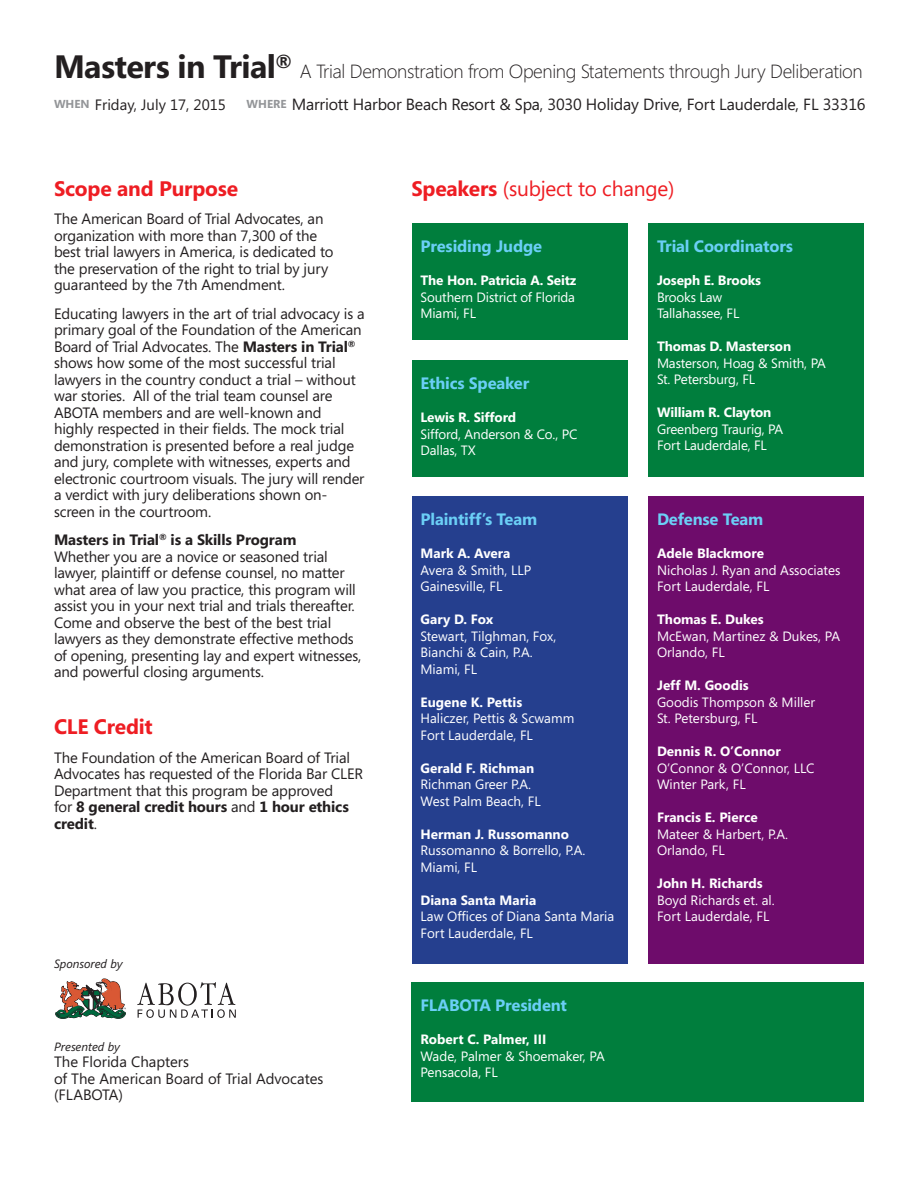
<style>
.page{position:relative;width:918px;height:1188px;background:#fff}
.page>*{position:absolute;margin:0;border:0;box-sizing:border-box;transform-origin:0 0}
.t1{font:700 32.4px "Segoe";letter-spacing:-.02em;color:#231f20}
.t2{font:21px "Segoe";letter-spacing:-.01em;color:#ee1d23}
.t3{font:700 21px "Segoe";letter-spacing:-.01em;color:#ee1d23}
.t4{font:300 19.05px "Segoe";letter-spacing:-.02em;color:#231f20}
.t5{font:700 16.5px "Segoe";letter-spacing:-.01em;color:#6bcff6}
.t6{font:16.2px "Segoe";letter-spacing:-.01em;color:#231f20}
.t7{font:15px/16.5px "Segoe";letter-spacing:-.01em;color:#231f20}
.t8{font:13.5px/16.5px "Segoe";color:#fff}
.t9{font:700 13.5px "Segoe";letter-spacing:-.01em;color:#fff}
.t10{font:italic 12px "Segoe";color:#231f20}
.s1{font-weight:700;font-size:11.55px;color:#939598}
.s2{font-weight:700}
</style>
<div class="page">
<div style="left:412px;top:224px;width:216px;height:116px;background:#007e3d"></div>
<div style="left:648px;top:224px;width:216px;height:253px;background:#007e3d"></div>
<div style="left:412px;top:496px;width:216px;height:468px;background:#253f8e"></div>
<div style="left:648px;top:496px;width:216px;height:468px;background:#6e0c6b"></div>
<div style="left:412px;top:360px;width:216px;height:117px;background:#007e3d"></div>
<svg style="left:137px;top:982px;width:99px;height:36px"></svg>
<svg style="left:56px;top:979px;width:70px;height:40px"></svg>
<div style="left:412px;top:982px;width:452px;height:120px;background:#007e3d"></div>
<p class="t1" style="left:54px;top:44px;width:239px">Masters in Trial<sup>®</sup></p>
<p class="t4" style="left:300px;top:61px;width:565px">A Trial Demonstration from Opening Statements through Jury Deliberation</p>
<p class="t7" style="left:54px;top:96px;width:174px"><span class="s1">WHEN</span> Friday, July 17, 2015</p>
<p class="t6" style="left:247px;top:93px;width:621px"><span class="s1">WHERE</span> Marriott Harbor Beach Resort &amp; Spa, 3030 Holiday Drive, Fort Lauderdale, FL 33316</p>
<p class="t3" style="left:54px;top:173px;width:186px">Scope and Purpose</p>
<p class="t7" style="left:54px;top:210px;width:281px">The American Board of Trial Advocates, an organization with more than 7,300 of the best trial lawyers in America, is dedicated to the preservation of the right to trial by jury guaranteed by the 7th Amendment.</p>
<p class="t7" style="left:54px;top:305px;width:312px">Educating lawyers in the art of trial advocacy is a primary goal of the Foundation of the American Board of Trial Advocates. The <span class="s2">Masters in Trial</span><sup>® </sup>shows how some of the most successful trial lawyers in the country conduct a trial – without war stories. All of the trial team counsel are ABOTA members and are well-known and highly respected in their fields. The mock trial demonstration is presented before a real judge and jury, complete with witnesses, experts and electronic courtroom visuals. The jury will render a verdict with jury deliberations shown on&shy;screen in the courtroom.</p>
<p class="t7" style="left:54px;top:531px;width:309px"><span class="s2">Masters in Trial</span><sup>®</sup> <span class="s2">is a Skills Program<br></span>Whether you are a novice or seasoned trial lawyer, plaintiff or defense counsel, no matter what area of law you practice, this program will assist you in your next trial and trials thereafter.<br>Come and observe the best of the best trial lawyers as they demonstrate effective methods of opening, presenting lay and expert witnesses, and powerful closing arguments.</p>
<p class="t3" style="left:54px;top:712px;width:100px">CLE Credit</p>
<p class="t7" style="left:54px;top:749px;width:311px">The Foundation of the American Board of Trial Advocates has requested of the Florida Bar CLER Department that this program be approved<br>for <span class="s2">8 general credit hours</span> and <span class="s2">1 hour ethics credit</span>.</p>
<p class="t10" style="left:54px;top:957px;width:70px">Sponsored by</p>
<p class="t10" style="left:54px;top:1040px;width:67px">Presented by</p>
<p class="t7" style="left:54px;top:1053px;width:137px">The Florida Chapters</p>
<p class="t7" style="left:54px;top:1070px;width:271px">of The American Board of Trial Advocates</p>
<p class="t7" style="left:54px;top:1086px;width:71px">(FLABOTA)</p>
<p class="t2" style="left:412px;top:174px;width:264px"><span class="s2">Speakers</span> (subject to change)</p>
<p class="t5" style="left:421px;top:235px;width:123px">Presiding Judge</p>
<p class="t9" style="left:421px;top:271px;width:157px">The Hon. Patricia A. Seitz</p>
<p class="t8" style="left:421px;top:289px;width:156px">Southern District of Florida</p>
<p class="t8" style="left:421px;top:305px;width:57px">Miami, FL</p>
<p class="t5" style="left:657px;top:235px;width:138px">Trial Coordinators</p>
<p class="t9" style="left:657px;top:271px;width:106px">Joseph E. Brooks</p>
<p class="t8" style="left:657px;top:289px;width:67px">Brooks Law</p>
<p class="t8" style="left:657px;top:305px;width:84px">Tallahassee, FL</p>
<p class="t9" style="left:657px;top:337px;width:136px">Thomas D. Masterson</p>
<p class="t8" style="left:657px;top:355px;width:170px">Masterson, Hoag &amp; Smith, PA</p>
<p class="t8" style="left:657px;top:371px;width:100px">St. Petersburg, FL</p>
<p class="t9" style="left:657px;top:403px;width:116px">William R. Clayton</p>
<p class="t8" style="left:657px;top:421px;width:128px">Greenberg Traurig, PA</p>
<p class="t8" style="left:657px;top:437px;width:112px">Fort Lauderdale, FL</p>
<p class="t5" style="left:421px;top:372px;width:110px">Ethics Speaker</p>
<p class="t9" style="left:421px;top:408px;width:97px">Lewis R. Sifford</p>
<p class="t8" style="left:421px;top:425px;width:159px">Sifford, Anderson &amp; Co., PC</p>
<p class="t8" style="left:421px;top:442px;width:57px">Dallas, TX</p>
<p class="t5" style="left:421px;top:508px;width:118px">Plaintiff’s Team</p>
<p class="t8" style="left:421px;top:545px;width:112px"><span class="s2">Mark A. Avera<br></span>Avera &amp; Smith, LLP<br>Gainesville, FL</p>
<p class="t8" style="left:421px;top:611px;width:137px"><span class="s2">Gary D. Fox<br></span>Stewart, Tilghman, Fox,</p>
<p class="t8" style="left:421px;top:644px;width:114px">Bianchi &amp; Cain, P.A.<br>Miami, FL</p>
<p class="t8" style="left:421px;top:694px;width:155px"><span class="s2">Eugene K. Pettis<br></span>Haliczer, Pettis &amp; Scwamm<br>Fort Lauderdale, FL</p>
<p class="t8" style="left:421px;top:760px;width:122px"><span class="s2">Gerald F. Richman<br></span>Richman Greer P.A.<br>West Palm Beach, FL</p>
<p class="t8" style="left:421px;top:826px;width:166px"><span class="s2">Herman J. Russomanno<br></span>Russomanno &amp; Borrello, P.A.<br>Miami, FL</p>
<p class="t8" style="left:421px;top:892px;width:195px"><span class="s2">Diana Santa Maria<br></span>Law Offices of Diana Santa Maria<br>Fort Lauderdale, FL</p>
<p class="t5" style="left:421px;top:994px;width:148px">FLABOTA President</p>
<p class="t8" style="left:421px;top:1031px;width:186px"><span class="s2">Robert C. Palmer, III<br></span>Wade, Palmer &amp; Shoemaker, PA</p>
<p class="t8" style="left:421px;top:1064px;width:79px">Pensacola, FL</p>
<p class="t5" style="left:657px;top:508px;width:108px">Defense Team</p>
<p class="t8" style="left:657px;top:545px;width:185px"><span class="s2">Adele Blackmore<br></span>Nicholas J. Ryan and Associates<br>Fort Lauderdale, FL</p>
<p class="t8" style="left:657px;top:611px;width:185px"><span class="s2">Thomas E. Dukes<br></span>McEwan, Martinez &amp; Dukes, PA<br>Orlando, FL</p>
<p class="t8" style="left:657px;top:677px;width:160px"><span class="s2">Jeff M. Goodis<br></span>Goodis Thompson &amp; Miller<br>St. Petersburg, FL</p>
<p class="t8" style="left:657px;top:743px;width:159px"><span class="s2">Dennis R. O’Connor<br></span>O’Connor &amp; O’Connor, LLC<br>Winter Park, FL</p>
<p class="t8" style="left:657px;top:809px;width:133px"><span class="s2">Francis E. Pierce<br></span>Mateer &amp; Harbert, P.A.<br>Orlando, FL</p>
<p class="t8" style="left:657px;top:875px;width:119px"><span class="s2">John H. Richards<br></span>Boyd Richards et. al.<br>Fort Lauderdale, FL</p>
</div>
